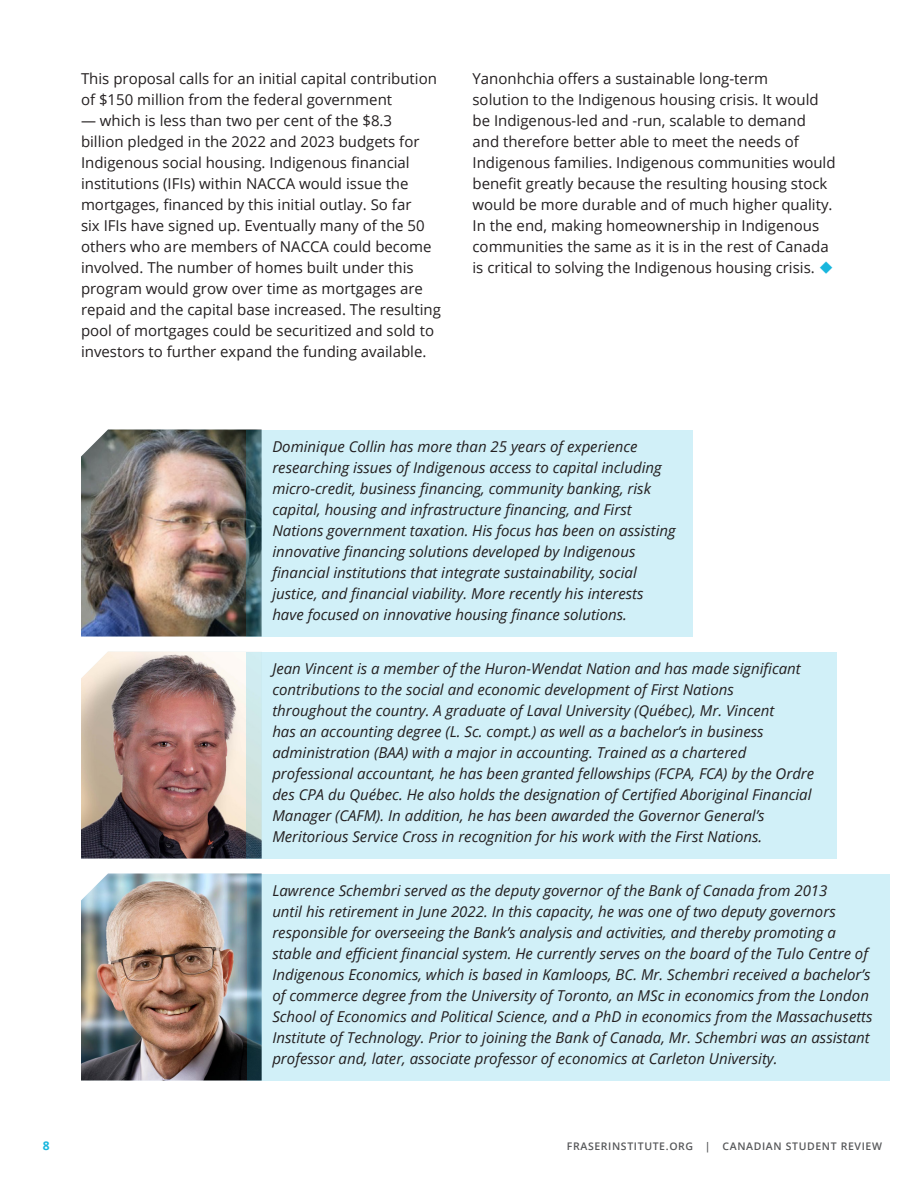
<style>
.page{position:relative;width:918px;height:1188px;background:#fff}
.page>*{position:absolute;margin:0;border:0;box-sizing:border-box;transform-origin:0 0}
.Main_Body_Copy{font:italic 15px/21px "Open Sans";color:#231f20}
.Main_Body_Copy-2{font:15px/21px "Open Sans";color:#231f20}
.t1{font:700 12px "Open Sans";color:#18b6dd}
.t2{font:600 10.5px "Open Sans";letter-spacing:.06em;color:#57585a}
.s1{color:#18b6dd}
</style>
<div class="page">
<img style="left:81px;top:652px;width:166px;height:207px">
<img style="left:81px;top:430px;width:166px;height:207px">
<div style="left:247px;top:652px;width:590px;height:207px;background:#d1f0f8"></div>
<div style="left:247px;top:430px;width:446px;height:207px;background:#d1f0f8"></div>
<img style="left:81px;top:874px;width:166px;height:207px">
<div style="left:247px;top:874px;width:643px;height:207px;background:#d1f0f8"></div>
<p class="Main_Body_Copy-2" style="left:81px;top:68px;width:358px">This proposal calls for an initial capital contribution of $150 million from the federal government</p>
<p class="Main_Body_Copy-2" style="left:81px;top:110px;width:361px">— which is less than two per cent of the $8.3<br>billion pledged in the 2022 and 2023 budgets for Indigenous social housing. Indigenous financial institutions (IFIs) within NACCA would issue the mortgages, financed by this initial outlay. So far<br>six IFIs have signed up. Eventually many of the 50 others who are members of NACCA could become involved. The number of homes built under this program would grow over time as mortgages are repaid and the capital base increased. The resulting pool of mortgages could be securitized and sold to investors to further expand the funding available.</p>
<p class="Main_Body_Copy-2" style="left:472px;top:68px;width:365px">Yanonhchia offers a sustainable long-term<br>solution to the Indigenous housing crisis. It would be Indigenous-led and -run, scalable to demand and therefore better able to meet the needs of Indigenous families. Indigenous communities would benefit greatly because the resulting housing stock would be more durable and of much higher quality.<br>In the end, making homeownership in Indigenous communities the same as it is in the rest of Canada is critical to solving the Indigenous housing crisis. <span class="s1">◆</span></p>
<p class="Main_Body_Copy" style="left:272px;top:436px;width:405px">Dominique Collin has more than 25 years of experience researching issues of Indigenous access to capital including micro-credit, business financing, community banking, risk capital, housing and infrastructure financing, and First Nations government taxation. His focus has been on assisting innovative financing solutions developed by Indigenous financial institutions that integrate sustainability, social justice, and financial viability. More recently his interests have focused on innovative housing finance solutions.</p>
<p class="Main_Body_Copy" style="left:272px;top:658px;width:543px">Jean Vincent is a member of the Huron-Wendat Nation and has made significant contributions to the social and economic development of First Nations<br>throughout the country. A graduate of Laval University (Québec), Mr. Vincent<br>has an accounting degree (L. Sc. compt.) as well as a bachelor’s in business administration (BAA) with a major in accounting. Trained as a chartered professional accountant, he has been granted fellowships (FCPA, FCA) by the Ordre des CPA du Québec. He also holds the designation of Certified Aboriginal Financial Manager (CAFM). In addition, he has been awarded the Governor General’s Meritorious Service Cross in recognition for his work with the First Nations.</p>
<p class="Main_Body_Copy" style="left:272px;top:880px;width:602px">Lawrence Schembri served as the deputy governor of the Bank of Canada from 2013<br>until his retirement in June 2022. In this capacity, he was one of two deputy governors responsible for overseeing the Bank’s analysis and activities, and thereby promoting a stable and efficient financial system. He currently serves on the board of the Tulo Centre of Indigenous Economics, which is based in Kamloops, BC. Mr. Schembri received a bachelor’s of commerce degree from the University of Toronto, an MSc in economics from the London School of Economics and Political Science, and a PhD in economics from the Massachusetts Institute of Technology. Prior to joining the Bank of Canada, Mr. Schembri was an assistant professor and, later, associate professor of economics at Carleton University.</p>
<p class="t1" style="left:43px;top:1137px;width:8px">8</p>
<p class="t2" style="left:567px;top:1139px;width:317px">FRASERINSTITUTE.ORG | CANADIAN STUDENT REVIEW</p>
</div>
